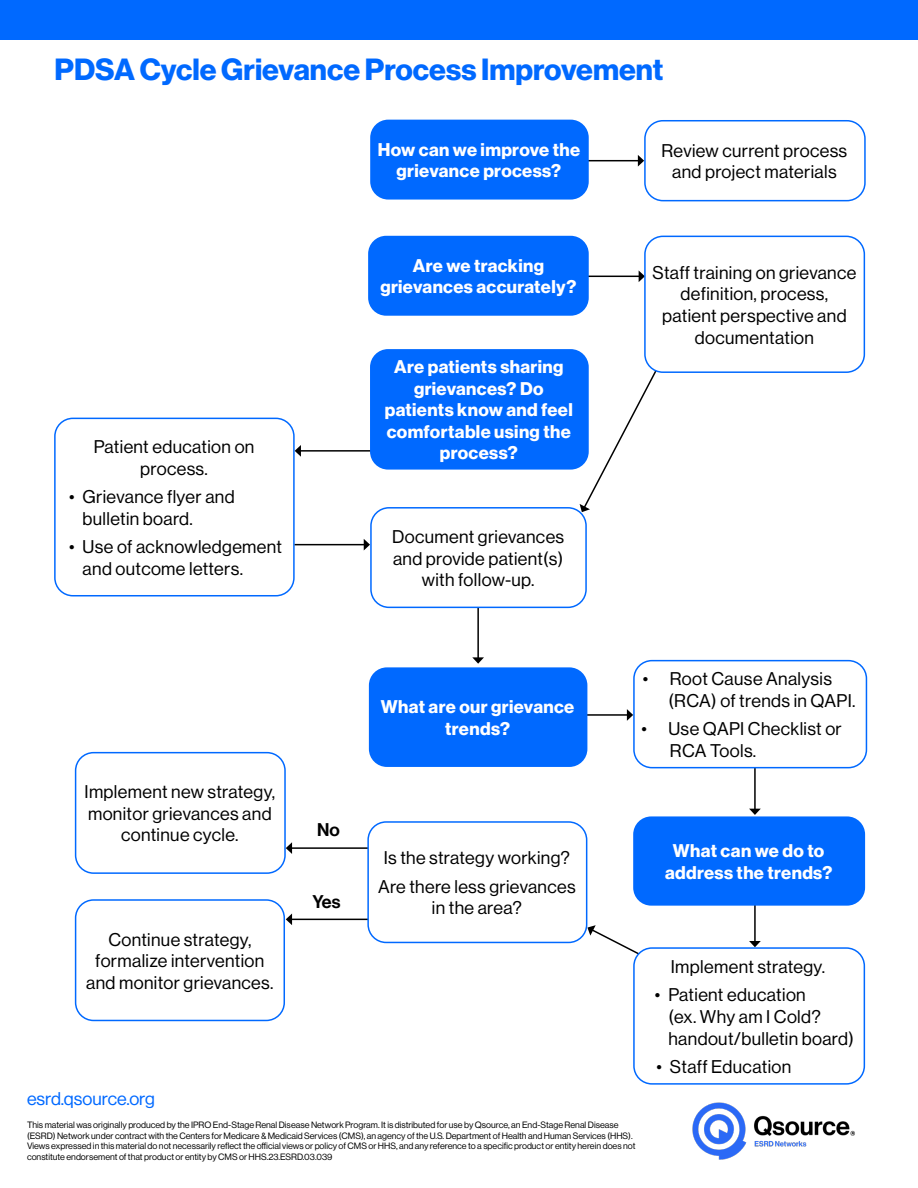
<style>
.page{position:relative;width:918px;height:1188px;background:#fff}
.page>*{position:absolute;margin:0;border:0;box-sizing:border-box;transform-origin:0 0}
.t1{font:30px "N Haas Grotesk DS Pro 75 Bd";color:#0069ff}
.t2{font:18px/21.6px "N Haas Grotesk DS Pro 55 Rg";letter-spacing:.02em;color:#000;text-align:center}
.t3{font:18px/21.6px "N Haas Grotesk DS Pro 75 Bd";letter-spacing:.02em;color:#fff;text-align:center}
.t4{font:18px "N Haas Grotesk DS Pro 55 Rg";color:#0069ff}
.t5{font:18px "N Haas Grotesk DS Pro 65 Md";color:#000}
.t6{font:9px/10.8px "N Haas Grotesk DS Pro 55 Rg";color:#000}
</style>
<div class="page">
<div style="left:0;top:0;width:918px;height:40px;background:#0069ff"></div>
<div style="left:644px;top:120px;width:222px;height:81px;border:2px solid #0069ff;border-radius:18px"></div>
<div style="left:54px;top:418px;width:241px;height:178px;border:2px solid #0069ff;border-radius:18px"></div>
<hr style="left:568px;top:160px;width:71px;height:1px;background:#000">
<svg style="left:638px;top:155px;width:6px;height:12px"></svg>
<hr style="left:570px;top:276px;width:69px;height:1px;background:#000">
<svg style="left:639px;top:271px;width:5px;height:11px"></svg>
<svg style="left:580px;top:351px;width:78px;height:161px"></svg>
<hr style="left:477px;top:602px;width:2px;height:56px;background:#000">
<svg style="left:472px;top:657px;width:12px;height:7px"></svg>
<hr style="left:577px;top:714px;width:51px;height:2px;background:#000">
<svg style="left:627px;top:709px;width:6px;height:12px"></svg>
<div style="left:75px;top:752px;width:211px;height:122px;border:2px solid #0069ff;border-radius:18px"></div>
<div style="left:75px;top:899px;width:210px;height:122px;border:2px solid #0069ff;border-radius:18px"></div>
<hr style="left:291px;top:847px;width:84px;height:2px;background:#000">
<svg style="left:286px;top:842px;width:6px;height:12px"></svg>
<hr style="left:291px;top:919px;width:84px;height:1px;background:#000">
<svg style="left:286px;top:913px;width:6px;height:12px"></svg>
<hr style="left:300px;top:450px;width:76px;height:2px;background:#000">
<svg style="left:295px;top:445px;width:6px;height:12px"></svg>
<hr style="left:295px;top:544px;width:69px;height:1px;background:#000">
<svg style="left:364px;top:539px;width:6px;height:11px"></svg>
<hr style="left:754px;top:760px;width:2px;height:49px;background:#000">
<svg style="left:749px;top:809px;width:12px;height:6px"></svg>
<hr style="left:754px;top:899px;width:2px;height:43px;background:#000">
<svg style="left:749px;top:941px;width:12px;height:6px"></svg>
<svg style="left:587px;top:925px;width:56px;height:32px"></svg>
<div style="left:369px;top:667px;width:218px;height:100px;background:#0069ff;border-radius:18px"></div>
<div style="left:634px;top:948px;width:230px;height:136px;background:#fff;border-radius:18px"></div>
<div style="left:633px;top:947px;width:232px;height:138px;border:2px solid #0069ff;border-radius:18px"></div>
<div style="left:368px;top:236px;width:221px;height:80px;background:#0069ff;border-radius:18px"></div>
<div style="left:370px;top:120px;width:219px;height:80px;background:#0069ff;border-radius:18px"></div>
<div style="left:368px;top:822px;width:219px;height:120px;background:#fff;border-radius:18px"></div>
<div style="left:367px;top:821px;width:220px;height:122px;border:2px solid #0069ff;border-radius:18px"></div>
<div style="left:370px;top:349px;width:219px;height:121px;background:#0069ff;border-radius:18px"></div>
<div style="left:371px;top:508px;width:215px;height:99px;background:#fff;border-radius:18px"></div>
<div style="left:370px;top:507px;width:217px;height:101px;border:2px solid #0069ff;border-radius:18px"></div>
<div style="left:633px;top:660px;width:234px;height:108px;border:2px solid #0069ff;border-radius:18px"></div>
<div style="left:633px;top:816px;width:232px;height:90px;background:#0069ff;border-radius:18px"></div>
<div style="left:645px;top:236px;width:219px;height:136px;background:#fff;border-radius:18px"></div>
<div style="left:644px;top:236px;width:221px;height:137px;border:2px solid #0069ff;border-radius:18px"></div>
<img style="left:692px;top:1102px;width:163px;height:58px">
<h1 class="t1" style="left:55px;top:52px;width:610px">PDSA Cycle Grievance Process Improvement</h1>
<p class="t3" style="left:378px;top:139px;width:204px">How can we improve the grievance process?</p>
<p class="t2" style="left:662px;top:140px;width:187px">Review current process and project materials</p>
<p class="t2" style="left:94px;top:436px;width:162px">Patient education on process.</p>
<p class="t2" style="left:83px;top:486px;width:154px;text-align:left;text-indent:-14px">• Grievance flyer and bulletin board.</p>
<p class="t2" style="left:83px;top:536px;width:201px;text-align:left;text-indent:-14px">• Use of acknowledgement and outcome letters.</p>
<p class="t2" style="left:85px;top:781px;width:192px">Implement new strategy, monitor grievances and continue cycle.</p>
<p class="t2" style="left:86px;top:929px;width:189px">Continue strategy, formalize intervention and monitor grievances.</p>
<p class="t5" style="left:317px;top:819px;width:24px">No</p>
<p class="t5" style="left:312px;top:891px;width:29px">Yes</p>
<p class="t3" style="left:380px;top:255px;width:198px">Are we tracking grievances accurately?</p>
<p class="t2" style="left:652px;top:262px;width:206px">Staff training on grievance definition, process, patient perspective and documentation</p>
<p class="t3" style="left:385px;top:356px;width:190px">Are patients sharing grievances? Do patients know and feel comfortable using the process?</p>
<p class="t2" style="left:392px;top:526px;width:174px">Document grievances and provide patient(s) with follow-up.</p>
<p class="t3" style="left:381px;top:696px;width:195px">What are our grievance trends?</p>
<p class="t2" style="left:378px;top:844px;width:199px;line-height:28.3px">Is the strategy working?<br>Are there less grievances</p>
<p class="t2" style="left:432px;top:897px;width:91px">in the area?</p>
<p class="t2" style="left:668px;top:668px;width:189px;text-align:left;text-indent:-26px">• Root Cause Analysis (RCA) of trends in QAPI.</p>
<p class="t2" style="left:670px;top:718px;width:173px;text-align:left;text-indent:-28px">• Use QAPI Checklist or<br>RCA Tools.</p>
<p class="t3" style="left:665px;top:840px;width:169px">What can we do to address the trends?</p>
<p class="t2" style="left:671px;top:956px;width:156px">Implement strategy.</p>
<p class="t2" style="left:668px;top:984px;width:187px;text-align:left;text-indent:-14px">• Patient education<br>(ex. Why am I Cold? handout/bulletin board)</p>
<p class="t2" style="left:656px;top:1056px;width:136px">• Staff Education</p>
<p class="t4" style="left:27px;top:1089px;width:129px">esrd.qsource.org</p>
<p class="t6" style="left:27px;top:1119px;width:610px">This material was originally produced by the IPRO End-Stage Renal Disease Network Program. It is distributed for use by Qsource, an End-Stage Renal Disease (ESRD) Network under contract with the Centers for Medicare &amp; Medicaid Services (CMS), an agency of the U.S. Department of Health and Human Services (HHS).<br>Views expressed in this material do not necessarily reflect the official views or policy of CMS or HHS, and any reference to a specific product or entity herein does not constitute endorsement of that product or entity by CMS or HHS.23.ESRD.03.039</p>
</div>
